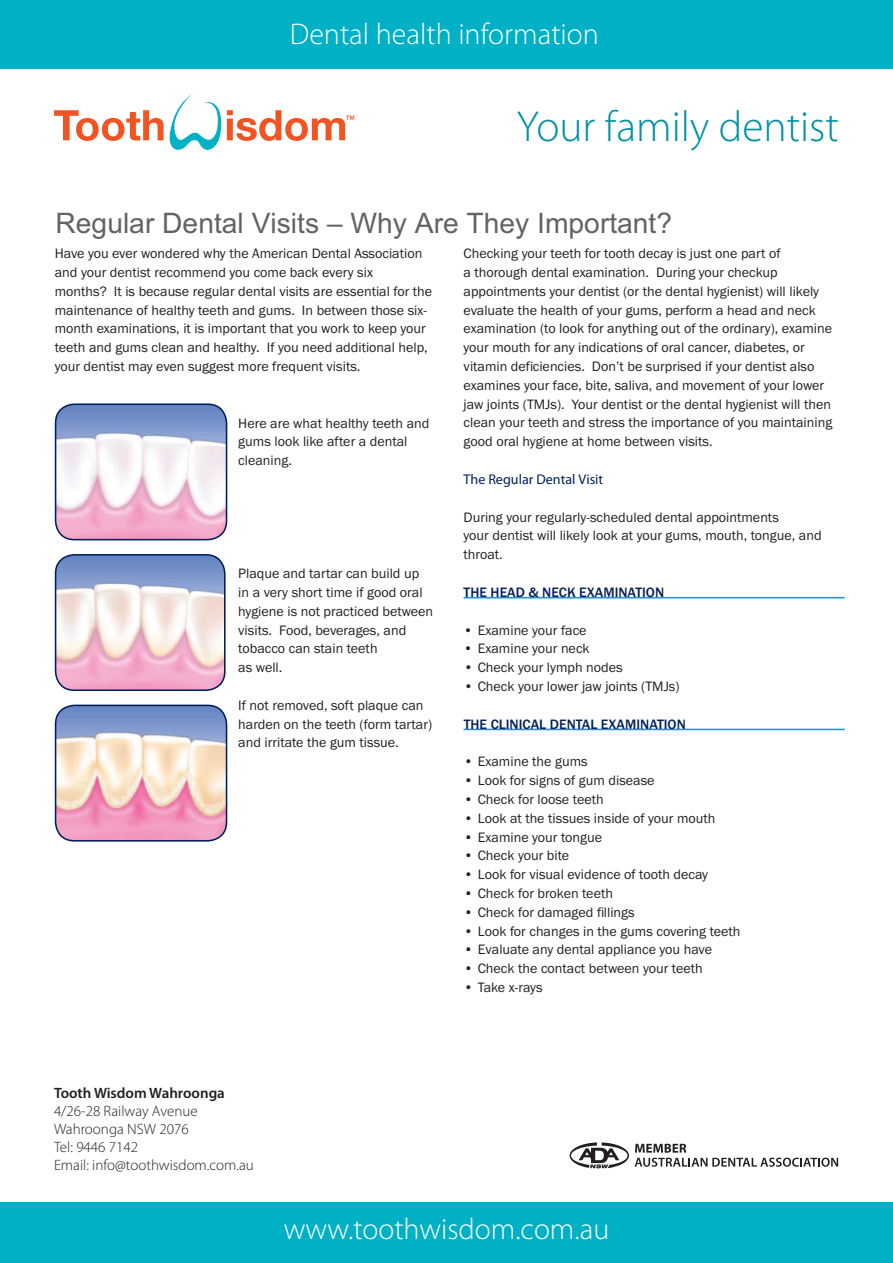
<style>
.page{position:relative;width:893px;height:1263px;background:#fff}
.page>*{position:absolute;margin:0;border:0;box-sizing:border-box;transform-origin:0 0}
.t1{font:300 43.5px "Myriad Pro";color:#0092a3}
.t2{font:300 30px "Myriad Pro";color:#fff}
.t3{font:28.2px "Arial";color:#636366}
.t4{font:300 15px/18px "Myriad Pro";color:#231f20}
.t5{font:600 15px "Myriad Pro";color:#231f20}
.t6{font:14.1px/18.8px "Franklin Gothic";color:#211e1e}
.t7{font:500 14.1px "Franklin Gothic";color:#00205b}
.t8{font:italic 600 14.1px "Franklin Gothic";color:#00205b}
</style>
<div class="page">
<img style="left:56px;top:406px;width:171px;height:134px">
<div style="left:55px;top:403px;width:172px;height:137px;border:2px solid #00205b;border-radius:19px"></div>
<img style="left:56px;top:557px;width:167px;height:133px">
<div style="left:55px;top:554px;width:171px;height:137px;border:2px solid #00205b;border-radius:19px"></div>
<img style="left:56px;top:705px;width:171px;height:136px">
<div style="left:55px;top:705px;width:172px;height:136px;border:2px solid #00205b;border-radius:19px"></div>
<hr style="left:464px;top:597px;width:381px;height:1px;background:#2293d2">
<hr style="left:464px;top:729px;width:381px;height:1px;background:#2293d2">
<svg style="left:54px;top:95px;width:300px;height:55px"></svg>
<svg style="left:570px;top:1142px;width:59px;height:26px"></svg>
<svg style="left:635px;top:1144px;width:203px;height:23px"></svg>
<div style="left:0;top:1202px;width:893px;height:61px;background:#00b0c5"></div>
<div style="left:0;top:0;width:893px;height:68px;background:#00b0c5"></div>
<h2 class="t2" style="left:290px;top:16px;width:311px">Dental health information</h2>
<h1 class="t1" style="left:517px;top:100px;width:324px">Your family dentist</h1>
<p class="t3" style="left:56px;top:205px;width:618px">Regular Dental Visits – Why Are They Important?</p>
<p class="t6" style="left:55px;top:244px;width:379px">Have you ever wondered why the American Dental Association and your dentist recommend you come back every six<br>months? It is because regular dental visits are essential for the maintenance of healthy teeth and gums. In between those six&shy;month examinations, it is important that you work to keep your teeth and gums clean and healthy. If you need additional help, your dentist may even suggest more frequent visits.</p>
<p class="t6" style="left:238px;top:414px;width:193px">Here are what healthy teeth and gums look like after a dental cleaning.</p>
<p class="t6" style="left:238px;top:564px;width:196px">Plaque and tartar can build up in a very short time if good oral hygiene is not practiced between visits. Food, beverages, and tobacco can stain teeth<br>as well.</p>
<p class="t6" style="left:238px;top:696px;width:195px">If not removed, soft plaque can harden on the teeth (form tartar) and irritate the gum tissue.</p>
<p class="t6" style="left:464px;top:244px;width:370px">Checking your teeth for tooth decay is just one part of<br>a thorough dental examination. During your checkup appointments your dentist (or the dental hygienist) will likely evaluate the health of your gums, perform a head and neck examination (to look for anything out of the ordinary), examine your mouth for any indications of oral cancer, diabetes, or vitamin deficiencies. Don’t be surprised if your dentist also examines your face, bite, saliva, and movement of your lower jaw joints (TMJs). Your dentist or the dental hygienist will then clean your teeth and stress the importance of you maintaining good oral hygiene at home between visits.</p>
<p class="t8" style="left:464px;top:471px;width:141px">The Regular Dental Visit</p>
<p class="t6" style="left:464px;top:508px;width:359px">During your regularly-scheduled dental appointments<br>your dentist will likely look at your gums, mouth, tongue, and throat.</p>
<p class="t7" style="left:464px;top:583px;width:202px">THE HEAD &amp; NECK EXAMINATION</p>
<p class="t6" style="left:464px;top:621px;width:124px">• Examine your face</p>
<p class="t6" style="left:464px;top:639px;width:127px">• Examine your neck</p>
<p class="t6" style="left:464px;top:658px;width:161px">• Check your lymph nodes</p>
<p class="t6" style="left:464px;top:677px;width:217px">• Check your lower jaw joints (TMJs)</p>
<p class="t7" style="left:464px;top:715px;width:224px">THE CLINICAL DENTAL EXAMINATION</p>
<p class="t6" style="left:464px;top:752px;width:126px">• Examine the gums</p>
<p class="t6" style="left:464px;top:771px;width:192px">• Look for signs of gum disease</p>
<p class="t6" style="left:464px;top:790px;width:141px">• Check for loose teeth</p>
<p class="t6" style="left:464px;top:809px;width:253px">• Look at the tissues inside of your mouth</p>
<p class="t6" style="left:464px;top:828px;width:140px">• Examine your tongue</p>
<p class="t6" style="left:464px;top:846px;width:107px">• Check your bite</p>
<p class="t6" style="left:464px;top:865px;width:246px">• Look for visual evidence of tooth decay</p>
<p class="t6" style="left:464px;top:884px;width:151px">• Check for broken teeth</p>
<p class="t6" style="left:464px;top:903px;width:173px">• Check for damaged fillings</p>
<p class="t6" style="left:464px;top:922px;width:278px">• Look for changes in the gums covering teeth</p>
<p class="t6" style="left:464px;top:941px;width:250px">• Evaluate any dental appliance you have</p>
<p class="t6" style="left:464px;top:959px;width:241px">• Check the contact between your teeth</p>
<p class="t6" style="left:464px;top:978px;width:80px">• Take x-rays</p>
<p class="t5" style="left:54px;top:1083px;width:172px">Tooth Wisdom Wahroonga</p>
<p class="t4" style="left:54px;top:1102px;width:201px">4/26-28 Railway Avenue<br>Wahroonga NSW 2076<br>Tel: 9446 7142<br>Email: info@toothwisdom.com.au</p>
<h2 class="t2" style="left:284px;top:1211px;width:327px">www.toothwisdom.com.au</h2>
</div>
